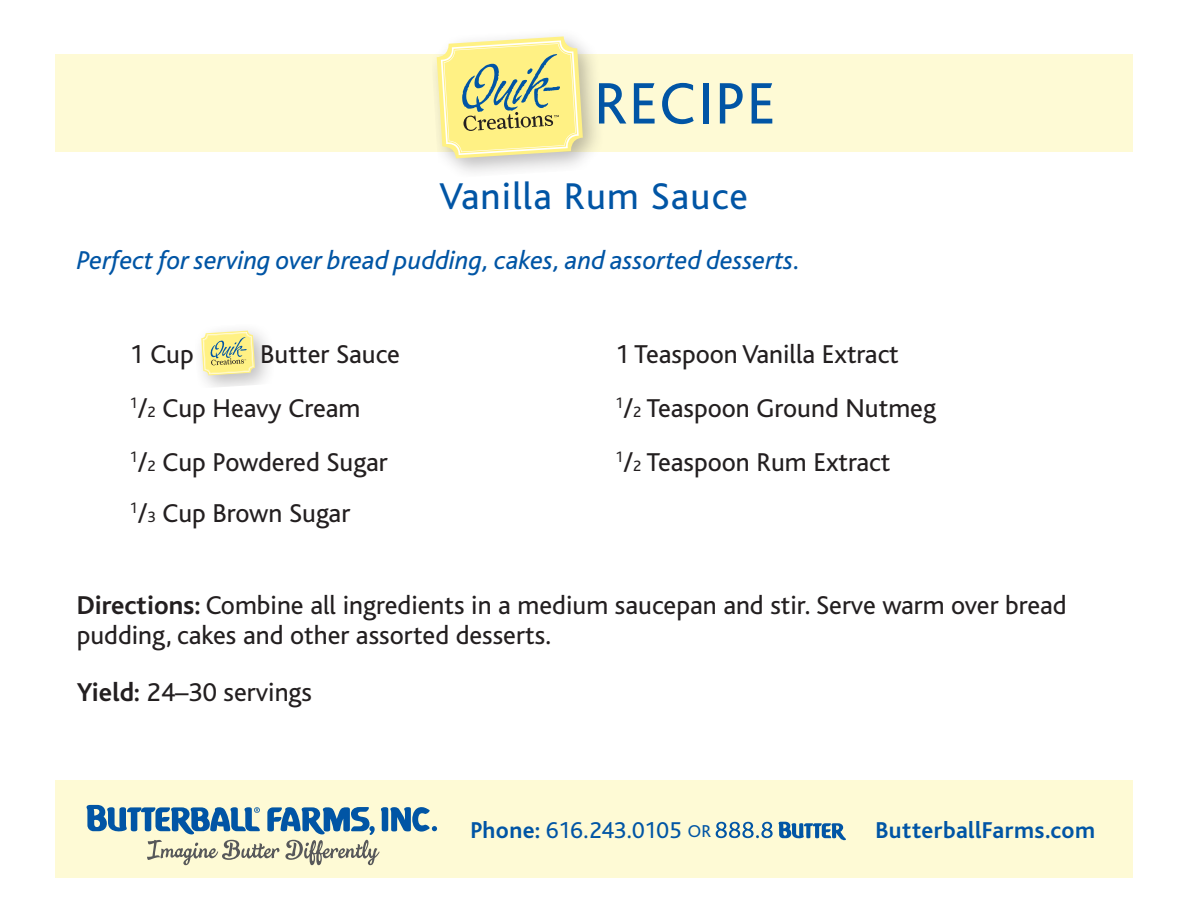
<style>
.page{position:relative;width:1188px;height:918px;background:#fff}
.page>*{position:absolute;margin:0;border:0;box-sizing:border-box;transform-origin:0 0}
.t1{font:61.2px "Bliss";letter-spacing:.03em;color:#0155a5}
.t2{font:39px "Bliss";letter-spacing:.03em;color:#0155a5}
.t3{font:27px/53.7px "Bliss";color:#231f20}
.t4{font:italic 27px "Bliss";color:#0155a5}
.t5{font:24px "Bliss";letter-spacing:-.01em;color:#0155a5}
.t6{font:700 24px "Bliss";letter-spacing:.02em;color:#0155a5}
.s1{font-size:15.6px}
.s2{font-weight:700}
.s3{font-size:18px}
</style>
<div class="page">
<div style="left:55px;top:54px;width:1077px;height:98px;background:#fefad5"></div>
<div style="left:430px;top:28px;width:174px;height:151px;background:#231f20;opacity:.3"></div>
<svg style="left:437px;top:36px;width:146px;height:122px;background:#e5e095"></svg>
<div style="left:55px;top:780px;width:1077px;height:98px;background:#fefad5"></div>
<svg style="left:716px;top:822px;width:130px;height:19px"></svg>
<svg style="left:86px;top:805px;width:351px;height:60px"></svg>
<div style="left:193px;top:322px;width:82px;height:67px;background:#231f20;opacity:.3"></div>
<svg style="left:201px;top:331px;width:54px;height:44px;background:#e5e095"></svg>
<h1 class="t1" style="left:594px;top:71px;width:183px">RECIPE</h1>
<h2 class="t2" style="left:439px;top:176px;width:310px">Vanilla Rum Sauce</h2>
<p class="t4" style="left:77px;top:246px;width:726px">Perfect for serving over bread pudding, cakes, and assorted desserts.</p>
<p class="t3" style="left:130px;top:328px;width:272px;text-indent:131px">Butter Sauce<br><sup>1</sup>/<span class="s1">2</span> Cup Heavy Cream<br><sup>1</sup>/<span class="s1">2</span> Cup Powdered Sugar</p>
<p class="t3" style="left:130px;top:486px;width:222px"><sup>1</sup>/<span class="s1">3</span> Cup Brown Sugar</p>
<p class="t3" style="left:130px;top:328px;width:66px">1 Cup</p>
<p class="t3" style="left:615px;top:328px;width:322px">1 Teaspoon Vanilla Extract<br><sup>1</sup>/<span class="s1">2</span> Teaspoon Ground Nutmeg<br><sup>1</sup>/<span class="s1">2</span> Teaspoon Rum Extract</p>
<p class="t3" style="left:77px;top:591px;width:991px;line-height:30px"><span class="s2">Directions:</span> Combine all ingredients in a medium saucepan and stir. Serve warm over bread pudding, cakes and other assorted desserts.</p>
<p class="t3" style="left:77px;top:666px;width:237px"><span class="s2">Yield:</span> 24–30 servings</p>
<p class="t5" style="left:470px;top:818px;width:242px"><span class="s2">Phone:</span> 616.243.0105 <span class="s3">OR</span></p>
<p class="t6" style="left:876px;top:818px;width:221px">ButterballFarms.com</p>
</div>
